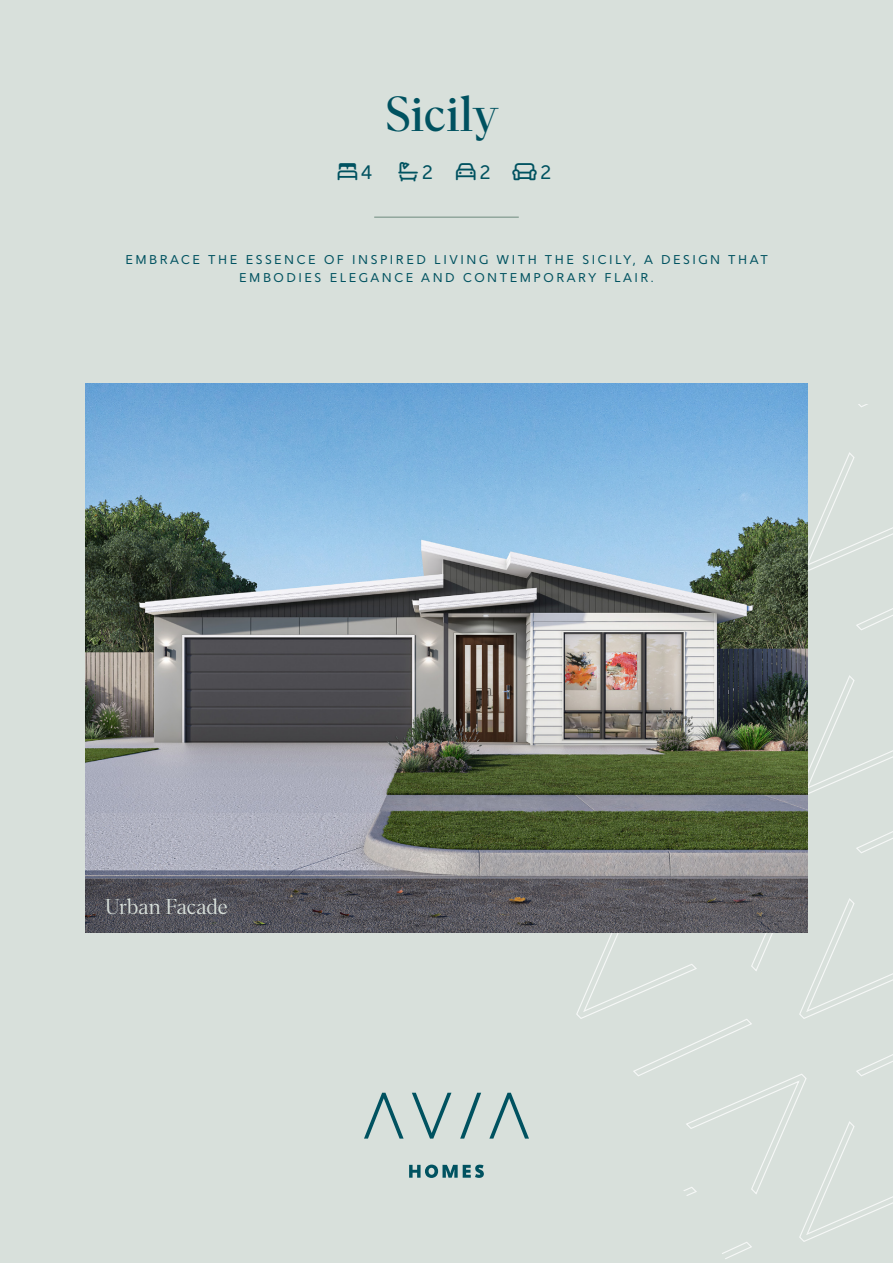
<style>
.page{position:relative;width:893px;height:1263px;background:#d8e0db}
.page>*{position:absolute;margin:0;border:0;box-sizing:border-box;transform-origin:0 0}
.Header_2{font:48px "Para Supreme";letter-spacing:-.005em;color:#005260}
.Header_3{font:300 21px "Para Supreme";letter-spacing:-.015em;color:#d8e0db}
.Header_4{font:19.5px "Gentleman 600";color:#005260}
.Header_4-2{font:12.75px/18px "Gentleman 600";letter-spacing:.2em;color:#005260;text-align:center}
</style>
<div class="page">
<svg style="left:572px;top:404px;width:321px;height:855px"></svg>
<img style="left:85px;top:383px;width:723px;height:549px">
<hr style="left:374px;top:216px;width:145px;height:2px;background:#91a79d">
<svg style="left:409px;top:1164px;width:75px;height:14px"></svg>
<svg style="left:364px;top:1093px;width:40px;height:45px"></svg>
<svg style="left:412px;top:1093px;width:39px;height:45px"></svg>
<svg style="left:489px;top:1093px;width:40px;height:45px"></svg>
<svg style="left:460px;top:1093px;width:21px;height:45px"></svg>
<p class="Header_2" style="left:385px;top:80px;width:115px">Sicily</p>
<p class="Header_4" style="left:361px;top:160px;width:13px">4</p>
<p class="Header_4" style="left:422px;top:160px;width:12px">2</p>
<p class="Header_4" style="left:480px;top:160px;width:12px">2</p>
<p class="Header_4" style="left:541px;top:160px;width:12px">2</p>
<p class="Header_4-2" style="left:125px;top:250px;width:644px">EMBRACE THE ESSENCE OF INSPIRED LIVING WITH THE SICILY, A DESIGN THAT<br>EMBODIES ELEGANCE AND CONTEMPORARY FLAIR.</p>
<p class="Header_3" style="left:105px;top:892px;width:125px">Urban Facade</p>
</div>
